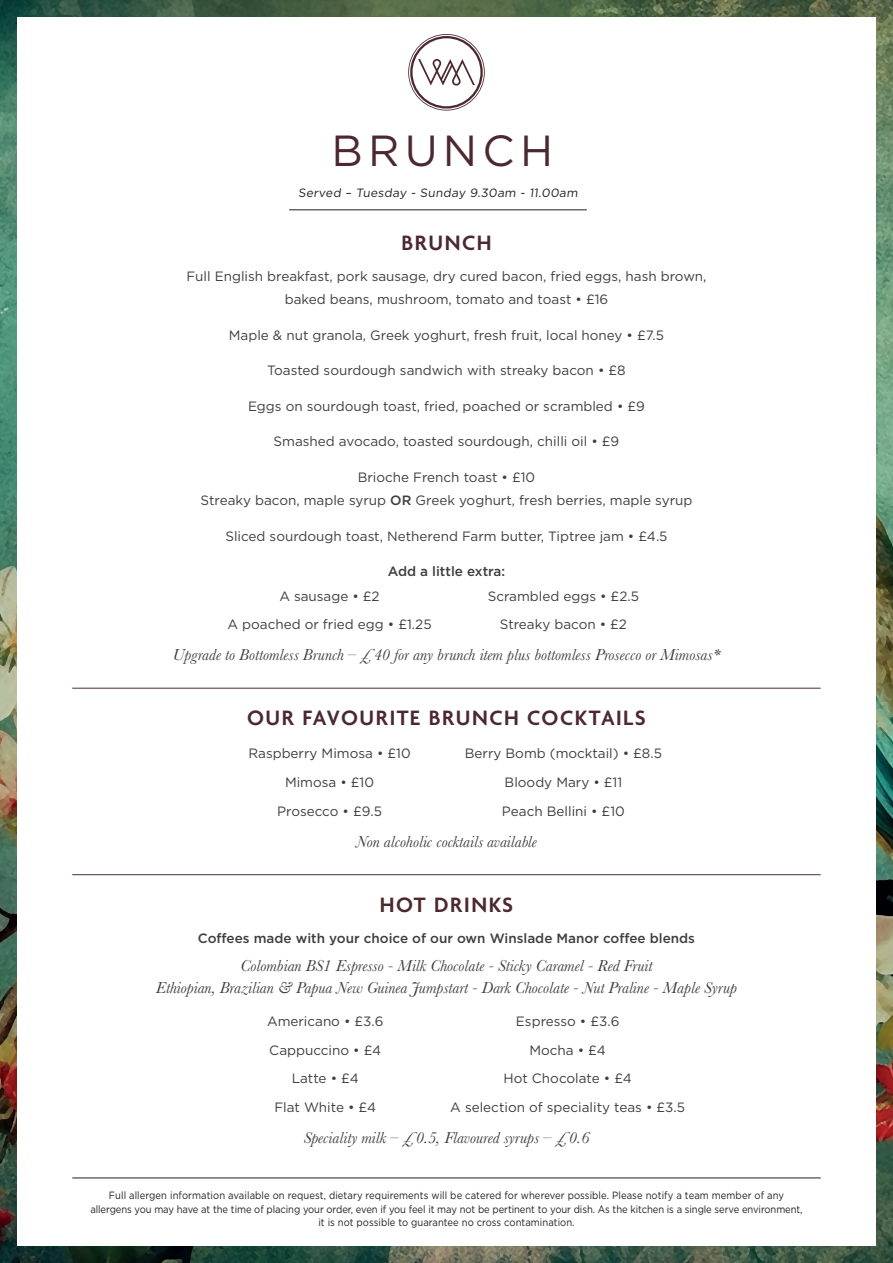
<style>
.page{position:relative;width:893px;height:1263px;background:#fff}
.page>*{position:absolute;margin:0;border:0;box-sizing:border-box;transform-origin:0 0}
.t1{font:43.5px "Gotham";letter-spacing:.12em;color:#4c2931}
.t2{font:600 22.5px "Agenda One";letter-spacing:.07em;color:#4c2931}
.t3{font:italic 16.5px/22.8px "Baskerville";color:#3e3e3f;text-align:center}
.t4{font:13.5px/28.7px "Gotham";color:#3e3e3f;text-align:center}
.t5{font:500 13.5px "Gotham";color:#3e3e3f}
.t6{font:12px "Gotham";color:#231f20}
.t7{font:10.5px/13.5px "Gotham";color:#231f20;text-align:center;scale:.9 1}
.s1{font-weight:500}
</style>
<div class="page">
<img style="left:0;top:0;width:893px;height:1263px">
<div style="left:17px;top:17px;width:859px;height:1229px;background:#fff"></div>
<hr style="left:72px;top:1177px;width:749px;height:1px;background:#231f20">
<svg style="left:408px;top:34px;width:77px;height:77px"></svg>
<hr style="left:72px;top:688px;width:749px;height:1px;background:#4c2931">
<hr style="left:72px;top:874px;width:749px;height:1px;background:#4c2931">
<hr style="left:289px;top:209px;width:298px;height:1px;background:#231f20">
<h1 class="t1" style="left:331px;top:123px;width:223px">BRUNCH</h1>
<p class="t6" style="left:298px;top:185px;width:283px">Served – Tuesday - Sunday 9.30am - 11.00am</p>
<h2 class="t2" style="left:401px;top:230px;width:92px">BRUNCH</h2>
<p class="t4" style="left:186px;top:265px;width:522px;line-height:22.8px">Full English breakfast, pork sausage, dry cured bacon, fried eggs, hash brown, baked beans, mushroom, tomato and toast • £16</p>
<p class="t4" style="left:229px;top:320px;width:437px">Maple &amp; nut granola, Greek yoghurt, fresh fruit, local honey • £7.5</p>
<p class="t4" style="left:267px;top:356px;width:360px">Toasted sourdough sandwich with streaky bacon • £8</p>
<p class="t4" style="left:248px;top:391px;width:398px">Eggs on sourdough toast, fried, poached or scrambled • £9</p>
<p class="t4" style="left:274px;top:427px;width:347px">Smashed avocado, toasted sourdough, chilli oil • £9</p>
<p class="t4" style="left:201px;top:466px;width:493px;line-height:22.8px">Brioche French toast • £10<br>Streaky bacon, maple syrup <span class="s1">OR</span> Greek yoghurt, fresh berries, maple syrup</p>
<p class="t4" style="left:225px;top:521px;width:444px">Sliced sourdough toast, Netherend Farm butter, Tiptree jam • £4.5</p>
<p class="t5" style="left:388px;top:562px;width:119px">Add a little extra:</p>
<p class="t4" style="left:227px;top:581px;width:206px">A sausage • £2<br>A poached or fried egg • £1.25</p>
<p class="t4" style="left:488px;top:581px;width:153px">Scrambled eggs • £2.5<br>Streaky bacon • £2</p>
<p class="t3" style="left:173px;top:644px;width:549px">Upgrade to Bottomless Brunch – £40 for any brunch item plus bottomless Prosecco or Mimosas*</p>
<h2 class="t2" style="left:247px;top:706px;width:400px">OUR FAVOURITE BRUNCH COCKTAILS</h2>
<p class="t4" style="left:248px;top:739px;width:164px">Raspberry Mimosa • £10<br>Mimosa • £10<br>Prosecco • £9.5</p>
<p class="t4" style="left:465px;top:739px;width:199px">Berry Bomb (mocktail) • £8.5<br>Bloody Mary • £11<br>Peach Bellini • £10</p>
<p class="t3" style="left:356px;top:830px;width:182px">Non alcoholic cocktails available</p>
<h2 class="t2" style="left:380px;top:892px;width:135px">HOT DRINKS</h2>
<p class="t5" style="left:198px;top:930px;width:499px">Coffees made with your choice of our own Winslade Manor coffee blends</p>
<p class="t3" style="left:156px;top:954px;width:583px">Colombian BS1 Espresso - Milk Chocolate - Sticky Caramel - Red Fruit<br>Ethiopian, Brazilian &amp; Papua New Guinea Jumpstart - Dark Chocolate - Nut Praline - Maple Syrup</p>
<p class="t4" style="left:267px;top:1007px;width:118px">Americano • £3.6<br>Cappuccino • £4<br>Latte • £4<br>Flat White • £4</p>
<p class="t4" style="left:450px;top:1007px;width:236px">Espresso • £3.6<br>Mocha • £4<br>Hot Chocolate • £4<br>A selection of speciality teas • £3.5</p>
<p class="t3" style="left:304px;top:1127px;width:287px">Speciality milk – £0.5, Flavoured syrups – £0.6</p>
<p class="t7" style="left:90px;top:1188px;width:793px">Full allergen information available on request, dietary requirements will be catered for wherever possible. Please notify a team member of any allergens you may have at the time of placing your order, even if you feel it may not be pertinent to your dish. As the kitchen is a single serve environment, it is not possible to guarantee no cross contamination.</p>
</div>
